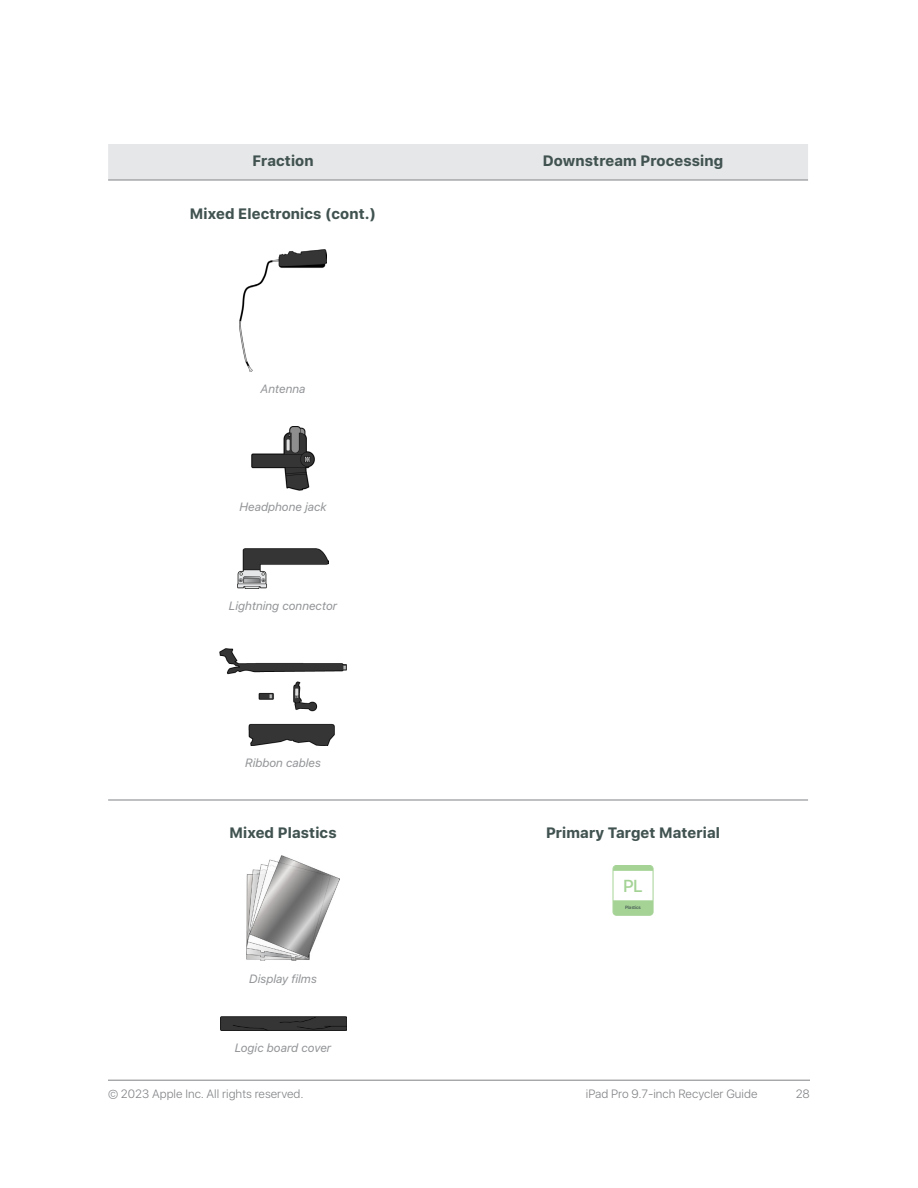
<style>
.page{position:relative;width:918px;height:1188px;background:#fff}
.page>*{position:absolute;margin:0;border:0;box-sizing:border-box;transform-origin:0 0}
.t1{font:500 17.25px "SF Hello";color:#a5d396}
.Table_Header{font:700 15px "SF Hello";letter-spacing:.01em;color:#415350}
.Table_Object_Descrip{font:italic 12px "SF Hello";color:#939598}
.t2{font:300 12px "SF Hello";color:#808285}
.t3{font:500 4.65px "SF Hello";letter-spacing:-.02em;color:#41524f}
</style>
<div class="page">
<hr style="left:108px;top:1080px;width:702px;height:1px;background:#808285">
<div style="left:108px;top:144px;width:700px;height:36px;background:#e6e7e9"></div>
<hr style="left:458px;top:180px;width:350px;height:1px;background:#808285">
<hr style="left:108px;top:180px;width:350px;height:1px;background:#808285">
<hr style="left:108px;top:800px;width:350px;height:1px;background:#808285">
<hr style="left:458px;top:800px;width:350px;height:1px;background:#808285">
<img style="left:239px;top:249px;width:88px;height:123px">
<img style="left:252px;top:426px;width:62px;height:64px">
<img style="left:238px;top:548px;width:91px;height:40px">
<img style="left:220px;top:649px;width:126px;height:97px">
<img style="left:246px;top:855px;width:94px;height:106px">
<img style="left:220px;top:1017px;width:126px;height:14px">
<svg style="left:613px;top:900px;width:40px;height:15px"></svg>
<svg style="left:613px;top:865px;width:40px;height:6px"></svg>
<div style="left:613px;top:865px;width:40px;height:50px;border:1px solid #a5d396;border-radius:3px"></div>
<p class="Table_Header" style="left:252px;top:152px;width:63px">Fraction</p>
<p class="Table_Header" style="left:543px;top:152px;width:182px">Downstream Processing</p>
<p class="Table_Header" style="left:190px;top:205px;width:188px">Mixed Electronics (cont.)</p>
<p class="Table_Object_Descrip" style="left:261px;top:380px;width:46px">Antenna</p>
<p class="Table_Object_Descrip" style="left:239px;top:499px;width:89px">Headphone jack</p>
<p class="Table_Object_Descrip" style="left:229px;top:597px;width:110px">Lightning connector</p>
<p class="Table_Object_Descrip" style="left:245px;top:754px;width:78px">Ribbon cables</p>
<p class="Table_Header" style="left:229px;top:824px;width:109px">Mixed Plastics</p>
<p class="Table_Object_Descrip" style="left:249px;top:970px;width:69px">Display films</p>
<p class="Table_Object_Descrip" style="left:235px;top:1039px;width:98px">Logic board cover</p>
<p class="Table_Header" style="left:546px;top:824px;width:176px">Primary Target Material</p>
<p class="t1" style="left:623px;top:876px;width:21px">PL</p>
<p class="t3" style="left:625px;top:905px;width:17px">Plastics</p>
<p class="t2" style="left:108px;top:1087px;width:197px">© 2023 Apple Inc. All rights reserved.</p>
<p class="t2" style="left:586px;top:1087px;width:173px">iPad Pro 9.7-inch Recycler Guide</p>
<p class="t2" style="left:796px;top:1087px;width:16px">28</p>
</div>
